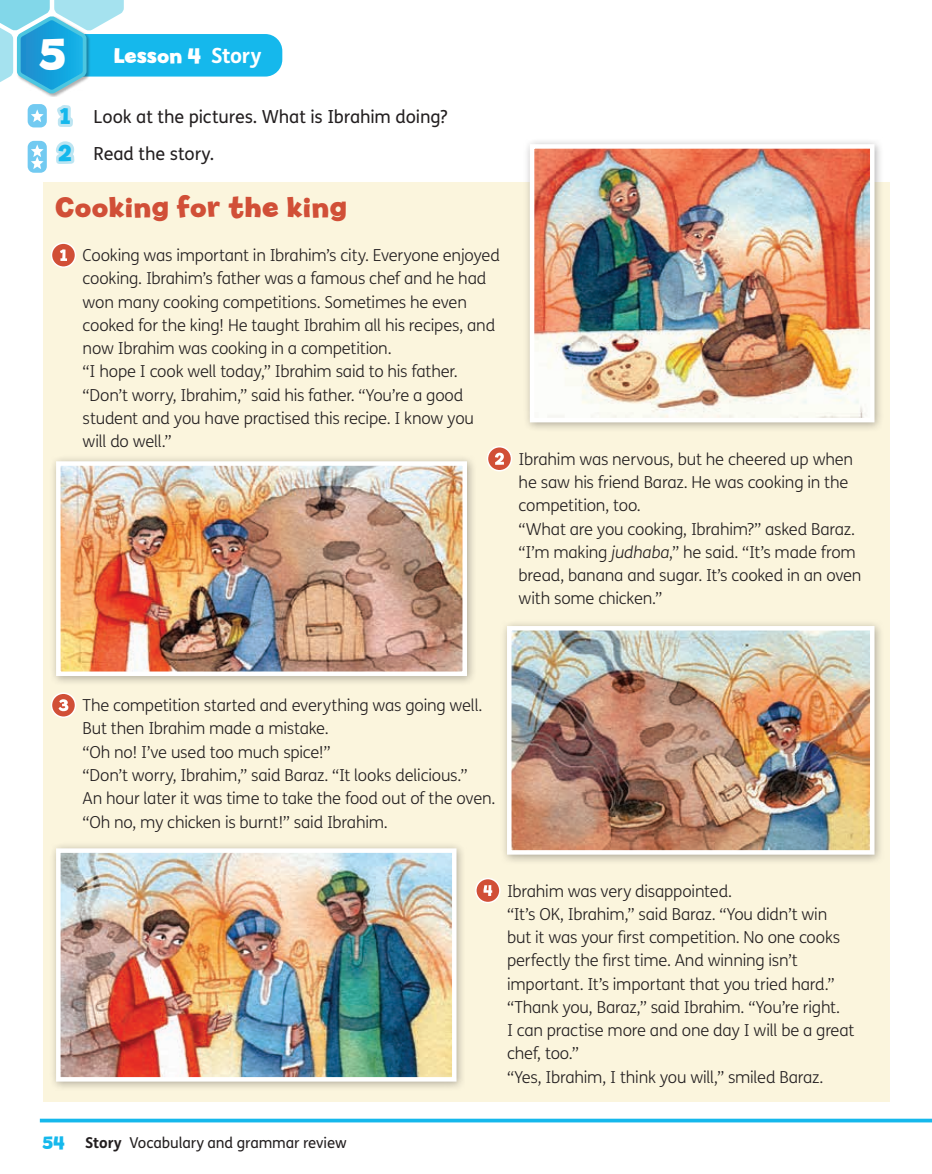
<style>
.page{position:relative;width:932px;height:1174px;background:#fff}
.page>*{position:absolute;margin:0;border:0;box-sizing:border-box;transform-origin:0 0}
.t1{font:700 28.5px "Billy";letter-spacing:.01em;color:#d14f37}
.t2{font:700 21px "Billy";color:#fff}
.t3{font:18px/36.8px "FS Me";letter-spacing:-.005em;color:#231f20}
.t4{font:300 16.5px/23.2px "FS Me";letter-spacing:-.015em;color:#231f20}
.t5{font:15px "FS Me";letter-spacing:-.01em;color:#231f20}
.s1{font-size:45px}
.s2{font-family:"FS Me"}
.s3{font-family:"Billy";font-weight:700;font-size:22.5px;color:#bde5f2}
.s4{font-style:italic}
.s5{font-family:"Billy";font-weight:700;font-size:18px;color:#15b8ec}
.s6{font-weight:700}
</style>
<div class="page">
<svg style="left:40px;top:1118px;width:891px;height:4px;background:#3dc4ef"></svg>
<div style="left:38px;top:34px;width:244px;height:43px;background:#15b8ec;border-radius:17px"></div>
<svg style="left:0;top:0;width:125px;height:97px"></svg>
<div style="left:43px;top:182px;width:845px;height:919px;background:#fbf5dd"></div>
<div style="left:522px;top:137px;width:362px;height:295px;background:#231f20;opacity:.35"></div>
<img style="left:534px;top:149px;width:335px;height:268px">
<div style="left:529px;top:144px;width:345px;height:278px;border:4px solid #fff"></div>
<div style="left:49px;top:454px;width:427px;height:232px;background:#231f20;opacity:.35"></div>
<img style="left:61px;top:466px;width:401px;height:205px">
<div style="left:56px;top:461px;width:411px;height:215px;border:4px solid #fff"></div>
<div style="left:500px;top:619px;width:384px;height:245px;background:#231f20;opacity:.35"></div>
<img style="left:512px;top:631px;width:357px;height:218px">
<div style="left:507px;top:626px;width:367px;height:228px;border:4px solid #fff"></div>
<div style="left:51px;top:243px;width:24px;height:24px;background:#d14f37;border-radius:50%"></div>
<svg style="left:60px;top:249px;width:7px;height:12px"></svg>
<div style="left:51px;top:242px;width:25px;height:26px;border:2px solid #fff;border-radius:50%"></div>
<div style="left:51px;top:693px;width:24px;height:24px;background:#d14f37;border-radius:50%"></div>
<svg style="left:58px;top:699px;width:10px;height:12px"></svg>
<div style="left:51px;top:692px;width:25px;height:26px;border:2px solid #fff;border-radius:50%"></div>
<div style="left:28px;top:104px;width:19px;height:23px;background:#72caf1;border-radius:6px"></div>
<svg style="left:31px;top:109px;width:13px;height:13px"></svg>
<div style="left:28px;top:141px;width:19px;height:32px;background:#72caf1;border-radius:6px"></div>
<svg style="left:31px;top:144px;width:13px;height:25px"></svg>
<div style="left:487px;top:447px;width:24px;height:24px;background:#d14f37;border-radius:50%"></div>
<svg style="left:495px;top:453px;width:9px;height:12px"></svg>
<div style="left:486px;top:446px;width:26px;height:25px;border:2px solid #fff;border-radius:50%"></div>
<div style="left:49px;top:841px;width:417px;height:250px;background:#231f20;opacity:.35"></div>
<img style="left:61px;top:853px;width:390px;height:223px">
<div style="left:56px;top:848px;width:400px;height:233px;border:4px solid #fff"></div>
<div style="left:475px;top:878px;width:24px;height:24px;background:#d14f37;border-radius:50%"></div>
<svg style="left:483px;top:885px;width:9px;height:11px"></svg>
<div style="left:475px;top:877px;width:25px;height:26px;border:2px solid #fff;border-radius:50%"></div>
<p class="t2" style="left:39px;top:43px;width:224px"><span class="s1">5</span> Lesson 4 <span class="s2">Story</span></p>
<p class="t3" style="left:58px;top:98px;width:390px"><span class="s3">1</span> Look at the pictures. What is Ibrahim doing?<br><span class="s3">2</span> Read the story.</p>
<h1 class="t1" style="left:55px;top:190px;width:293px">Cooking for the king</h1>
<p class="t4" style="left:83px;top:243px;width:419px">Cooking was important in Ibrahim’s city. Everyone enjoyed cooking. Ibrahim’s father was a famous chef and he had won many cooking competitions. Sometimes he even cooked for the king! He taught Ibrahim all his recipes, and now Ibrahim was cooking in a competition.<br>“I hope I cook well today,” Ibrahim said to his father. “Don’t worry, Ibrahim,” said his father. “You’re a good student and you have practised this recipe. I know you will do well.”</p>
<p class="t4" style="left:518px;top:447px;width:344px">Ibrahim was nervous, but he cheered up when he saw his friend Baraz. He was cooking in the competition, too.<br>“What are you cooking, Ibrahim?” asked Baraz. “I’m making <span class="s4">judhaba</span>,” he said. “It’s made from bread, banana and sugar. It’s cooked in an oven with some chicken.”</p>
<p class="t4" style="left:83px;top:693px;width:414px">The competition started and everything was going well.<br>But then Ibrahim made a mistake.<br>“Oh no! I’ve used too much spice!”<br>“Don’t worry, Ibrahim,” said Baraz. “It looks delicious.”<br>An hour later it was time to take the food out of the oven. “Oh no, my chicken is burnt!” said Ibrahim.</p>
<p class="t5" style="left:43px;top:1132px;width:305px"><span class="s5">54</span> <span class="s6">Story</span> Vocabulary and grammar review</p>
<p class="t4" style="left:507px;top:878px;width:349px">Ibrahim was very disappointed.<br>“It’s OK, Ibrahim,” said Baraz. “You didn’t win but it was your first competition. No one cooks perfectly the first time. And winning isn’t important. It’s important that you tried hard.” “Thank you, Baraz,” said Ibrahim. “You’re right.<br>I can practise more and one day I will be a great chef, too.”<br>“Yes, Ibrahim, I think you will,” smiled Baraz.</p>
</div>
